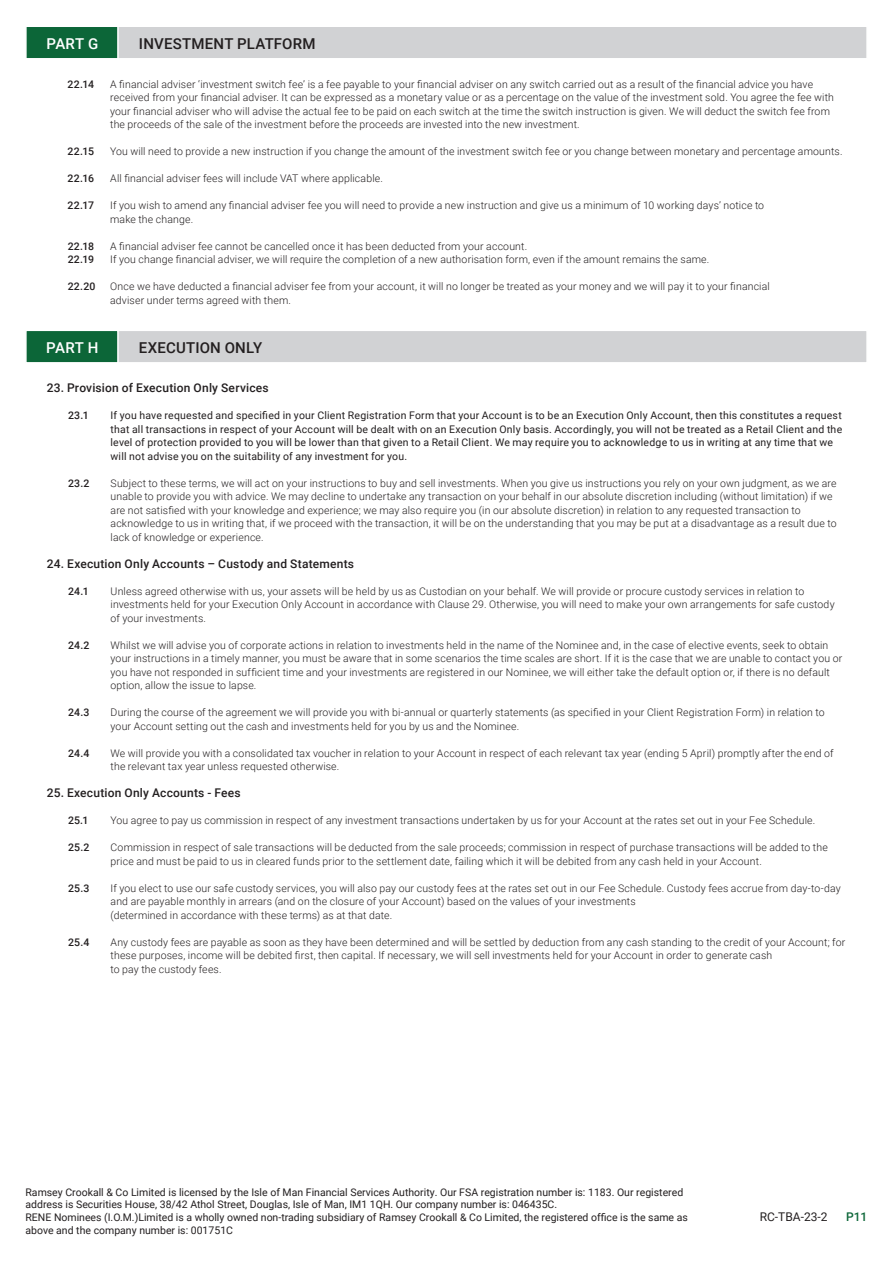
<style>
.page{position:relative;width:893px;height:1263px;background:#fff}
.page>*{position:absolute;margin:0;border:0;box-sizing:border-box;transform-origin:0 0}
.t1{font:500 15px "Roboto";letter-spacing:.015em;color:#231f20}
.t2{font:500 15px "Roboto";letter-spacing:.015em;color:#fff}
.t3{font:500 12px "Roboto";letter-spacing:.02em;color:#231f20}
.t4{font:12px "Roboto";color:#231f20}
.t5{font:500 12px "Roboto";color:#0c6638}
.t6{font:300 10.5px/13.5px "Roboto";letter-spacing:.015em;color:#231f20}
.t7{font:10.5px/12.6px "Roboto";letter-spacing:.01em;color:#231f20}
.t8{font:500 10.5px "Roboto";letter-spacing:.02em;color:#231f20}
</style>
<div class="page">
<div style="left:25px;top:26px;width:843px;height:34px;background:#d1d2d4;border:2px solid #fff"></div>
<div style="left:25px;top:26px;width:94px;height:34px;background:#0c6638;border:2px solid #fff"></div>
<div style="left:25px;top:330px;width:843px;height:34px;background:#d1d2d4;border:2px solid #fff"></div>
<div style="left:25px;top:330px;width:94px;height:34px;background:#0c6638;border:2px solid #fff"></div>
<h1 class="t2" style="left:46px;top:33px;width:53px">PART G</h1>
<h1 class="t1" style="left:139px;top:33px;width:178px">INVESTMENT PLATFORM</h1>
<p class="t8" style="left:68px;top:76px;width:28px">22.14</p>
<p class="t6" style="left:110px;top:77px;width:725px">A financial adviser ‘investment switch fee’ is a fee payable to your financial adviser on any switch carried out as a result of the financial advice you have received from your financial adviser. It can be expressed as a monetary value or as a percentage on the value of the investment sold. You agree the fee with your financial adviser who will advise the actual fee to be paid on each switch at the time the switch instruction is given. We will deduct the switch fee from the proceeds of the sale of the investment before the proceeds are invested into the new investment.</p>
<p class="t8" style="left:68px;top:144px;width:28px">22.15</p>
<p class="t6" style="left:110px;top:144px;width:734px">You will need to provide a new instruction if you change the amount of the investment switch fee or you change between monetary and percentage amounts.</p>
<p class="t8" style="left:68px;top:171px;width:28px">22.16</p>
<p class="t6" style="left:110px;top:171px;width:274px">All financial adviser fees will include VAT where applicable.</p>
<p class="t8" style="left:68px;top:198px;width:28px">22.17</p>
<p class="t6" style="left:110px;top:198px;width:655px">If you wish to amend any financial adviser fee you will need to provide a new instruction and give us a minimum of 10 working days’ notice to make the change.</p>
<p class="t8" style="left:68px;top:238px;width:28px">22.18</p>
<p class="t6" style="left:110px;top:239px;width:419px">A financial adviser fee cannot be cancelled once it has been deducted from your account.</p>
<p class="t8" style="left:68px;top:252px;width:28px">22.19</p>
<p class="t6" style="left:110px;top:252px;width:601px">If you change financial adviser, we will require the completion of a new authorisation form, even if the amount remains the same.</p>
<p class="t8" style="left:68px;top:279px;width:29px">22.20</p>
<p class="t6" style="left:110px;top:279px;width:661px">Once we have deducted a financial adviser fee from your account, it will no longer be treated as your money and we will pay it to your financial adviser under terms agreed with them.</p>
<h1 class="t2" style="left:46px;top:337px;width:54px">PART H</h1>
<h1 class="t1" style="left:139px;top:337px;width:125px">EXECUTION ONLY</h1>
<p class="t3" style="left:47px;top:379px;width:223px">23. Provision of Execution Only Services</p>
<p class="t8" style="left:68px;top:408px;width:22px">23.1</p>
<p class="t7" style="left:111px;top:408px;width:733px;line-height:13.5px">If you have requested and specified in your Client Registration Form that your Account is to be an Execution Only Account, then this constitutes a request that all transactions in respect of your Account will be dealt with on an Execution Only basis. Accordingly, you will not be treated as a Retail Client and the level of protection provided to you will be lower than that given to a Retail Client. We may require you to acknowledge to us in writing at any time that we will not advise you on the suitability of any investment for you.</p>
<p class="t8" style="left:68px;top:475px;width:23px">23.2</p>
<p class="t6" style="left:111px;top:476px;width:728px">Subject to these terms, we will act on your instructions to buy and sell investments. When you give us instructions you rely on your own judgment, as we are unable to provide you with advice. We may decline to undertake any transaction on your behalf in our absolute discretion including (without limitation) if we are not satisfied with your knowledge and experience; we may also require you (in our absolute discretion) in relation to any requested transaction to acknowledge to us in writing that, if we proceed with the transaction, it will be on the understanding that you may be put at a disadvantage as a result due to lack of knowledge or experience.</p>
<p class="t3" style="left:47px;top:555px;width:309px">24. Execution Only Accounts – Custody and Statements</p>
<p class="t8" style="left:68px;top:583px;width:22px">24.1</p>
<p class="t6" style="left:111px;top:584px;width:726px">Unless agreed otherwise with us, your assets will be held by us as Custodian on your behalf. We will provide or procure custody services in relation to investments held for your Execution Only Account in accordance with Clause 29. Otherwise, you will need to make your own arrangements for safe custody of your investments.</p>
<p class="t8" style="left:68px;top:637px;width:23px">24.2</p>
<p class="t6" style="left:111px;top:638px;width:733px">Whilst we will advise you of corporate actions in relation to investments held in the name of the Nominee and, in the case of elective events, seek to obtain your instructions in a timely manner, you must be aware that in some scenarios the time scales are short. If it is the case that we are unable to contact you or you have not responded in sufficient time and your investments are registered in our Nominee, we will either take the default option or, if there is no default option, allow the issue to lapse.</p>
<p class="t8" style="left:68px;top:705px;width:23px">24.3</p>
<p class="t6" style="left:111px;top:705px;width:716px">During the course of the agreement we will provide you with bi-annual or quarterly statements (as specified in your Client Registration Form) in relation to your Account setting out the cash and investments held for you by us and the Nominee.</p>
<p class="t8" style="left:68px;top:745px;width:23px">24.4</p>
<p class="t6" style="left:111px;top:746px;width:724px">We will provide you with a consolidated tax voucher in relation to your Account in respect of each relevant tax year (ending 5 April) promptly after the end of the relevant tax year unless requested otherwise.</p>
<p class="t3" style="left:47px;top:784px;width:195px">25. Execution Only Accounts - Fees</p>
<p class="t8" style="left:68px;top:813px;width:22px">25.1</p>
<p class="t6" style="left:111px;top:813px;width:706px">You agree to pay us commission in respect of any investment transactions undertaken by us for your Account at the rates set out in your Fee Schedule.</p>
<p class="t8" style="left:68px;top:840px;width:23px">25.2</p>
<p class="t6" style="left:111px;top:840px;width:719px">Commission in respect of sale transactions will be deducted from the sale proceeds; commission in respect of purchase transactions will be added to the price and must be paid to us in cleared funds prior to the settlement date, failing which it will be debited from any cash held in your Account.</p>
<p class="t8" style="left:68px;top:880px;width:23px">25.3</p>
<p class="t6" style="left:111px;top:881px;width:732px">If you elect to use our safe custody services, you will also pay our custody fees at the rates set out in our Fee Schedule. Custody fees accrue from day-to-day and are payable monthly in arrears (and on the closure of your Account) based on the values of your investments<br>(determined in accordance with these terms) as at that date.</p>
<p class="t8" style="left:68px;top:934px;width:23px">25.4</p>
<p class="t6" style="left:111px;top:935px;width:736px">Any custody fees are payable as soon as they have been determined and will be settled by deduction from any cash standing to the credit of your Account; for these purposes, income will be debited first, then capital. If necessary, we will sell investments held for your Account in order to generate cash<br>to pay the custody fees.</p>
<p class="t7" style="left:26px;top:1185px;width:664px">Ramsey Crookall &amp; Co Limited is licensed by the Isle of Man Financial Services Authority. Our FSA registration number is: 1183. Our registered address is Securities House, 38/42 Athol Street, Douglas, Isle of Man, IM1 1QH. Our company number is: 046435C.<br>RENE Nominees (I.O.M.)Limited is a wholly owned non-trading subsidiary of Ramsey Crookall &amp; Co Limited, the registered office is the same as above and the company number is: 001751C</p>
<p class="t4" style="left:760px;top:1209px;width:69px">RC-TBA-23-2</p>
<p class="t5" style="left:846px;top:1209px;width:23px">P11</p>
</div>
